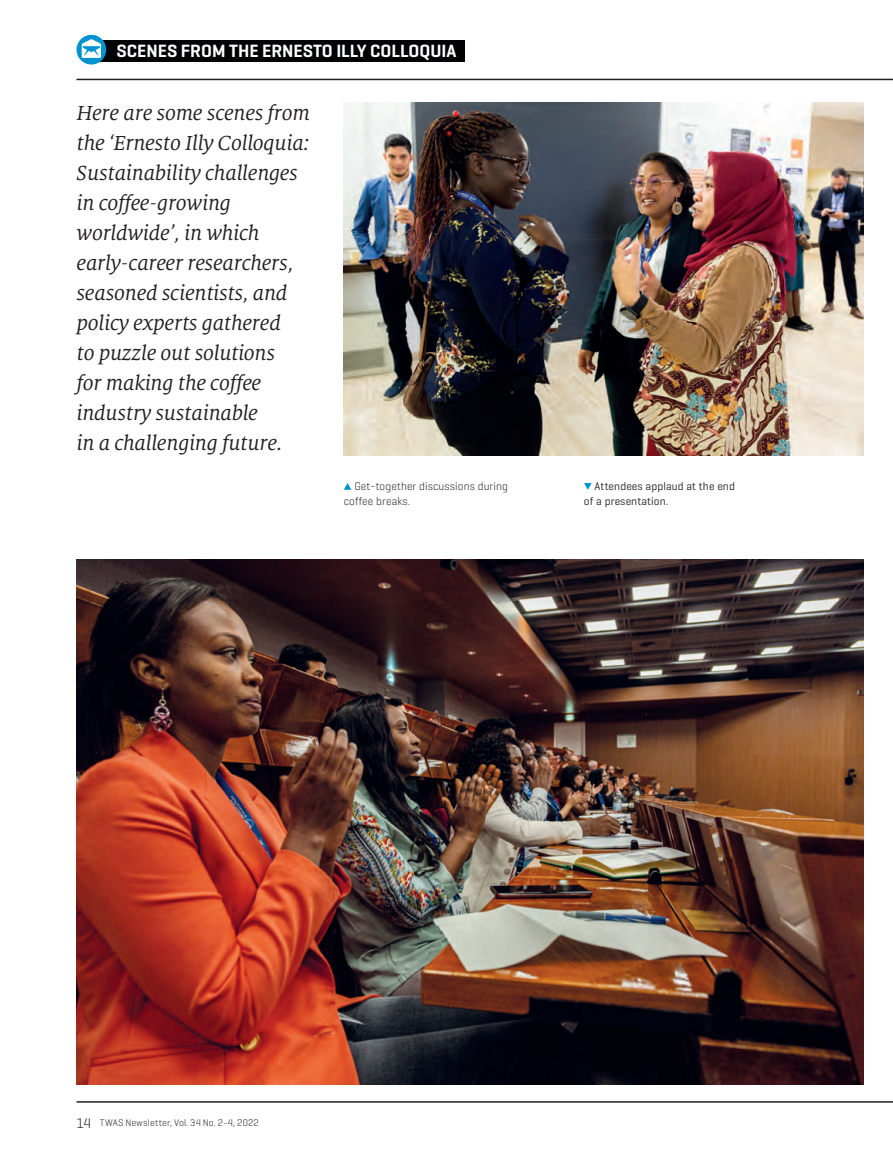
<style>
.page{position:relative;width:893px;height:1170px;background:#fff}
.page>*{position:absolute;margin:0;border:0;box-sizing:border-box;transform-origin:0 0}
.t1{font:italic 22.5px/30px "Milo Serif OT";letter-spacing:-.01em;color:#231f20}
.t2{font:600 18.15px "Geogrotesque";color:#fff}
.t3{font:300 11.25px/15px "Geogrotesque";letter-spacing:.01em;color:#231f20}
.t4{font:11.25px/15px "Geogrotesque";letter-spacing:.01em;color:#231f20}
.t5{font:300 9.75px "Geogrotesque";letter-spacing:.02em;color:#231f20}
.s1{font-size:14.25px}
</style>
<div class="page">
<hr style="left:77px;top:79px;width:816px;height:1px;background:#231f20">
<hr style="left:77px;top:1101px;width:816px;height:1px;background:#231f20">
<div style="left:91px;top:40px;width:374px;height:22px;background:#010203"></div>
<div style="left:77px;top:35px;width:29px;height:29px;background:#0093d0;border-radius:50%"></div>
<svg style="left:82px;top:39px;width:19px;height:19px"></svg>
<img style="left:344px;top:102px;width:519px;height:353px">
<img style="left:77px;top:559px;width:786px;height:525px">
<svg style="left:344px;top:483px;width:7px;height:6px"></svg>
<svg style="left:584px;top:483px;width:8px;height:6px"></svg>
<p class="t2" style="left:117px;top:40px;width:341px">SCENES FROM THE ERNESTO ILLY COLLOQUIA</p>
<p class="t1" style="left:77px;top:98px;width:235px">Here are some scenes from the ‘Ernesto Illy Colloquia:<br>Sustainability challenges in coffee-growing worldwide’, in which early-career researchers, seasoned scientists, and policy experts gathered<br>to puzzle out solutions<br>for making the coffee industry sustainable<br>in a challenging future.</p>
<p class="t3" style="left:344px;top:478px;width:166px;text-indent:11px">Get-together discussions during coffee breaks.</p>
<p class="t4" style="left:584px;top:478px;width:152px;text-indent:11px">Attendees applaud at the end of a presentation.</p>
<p class="t5" style="left:77px;top:1116px;width:184px"><span class="s1">14</span> TWAS Newsletter, Vol. 34 No. 2-4, 2022</p>
</div>
